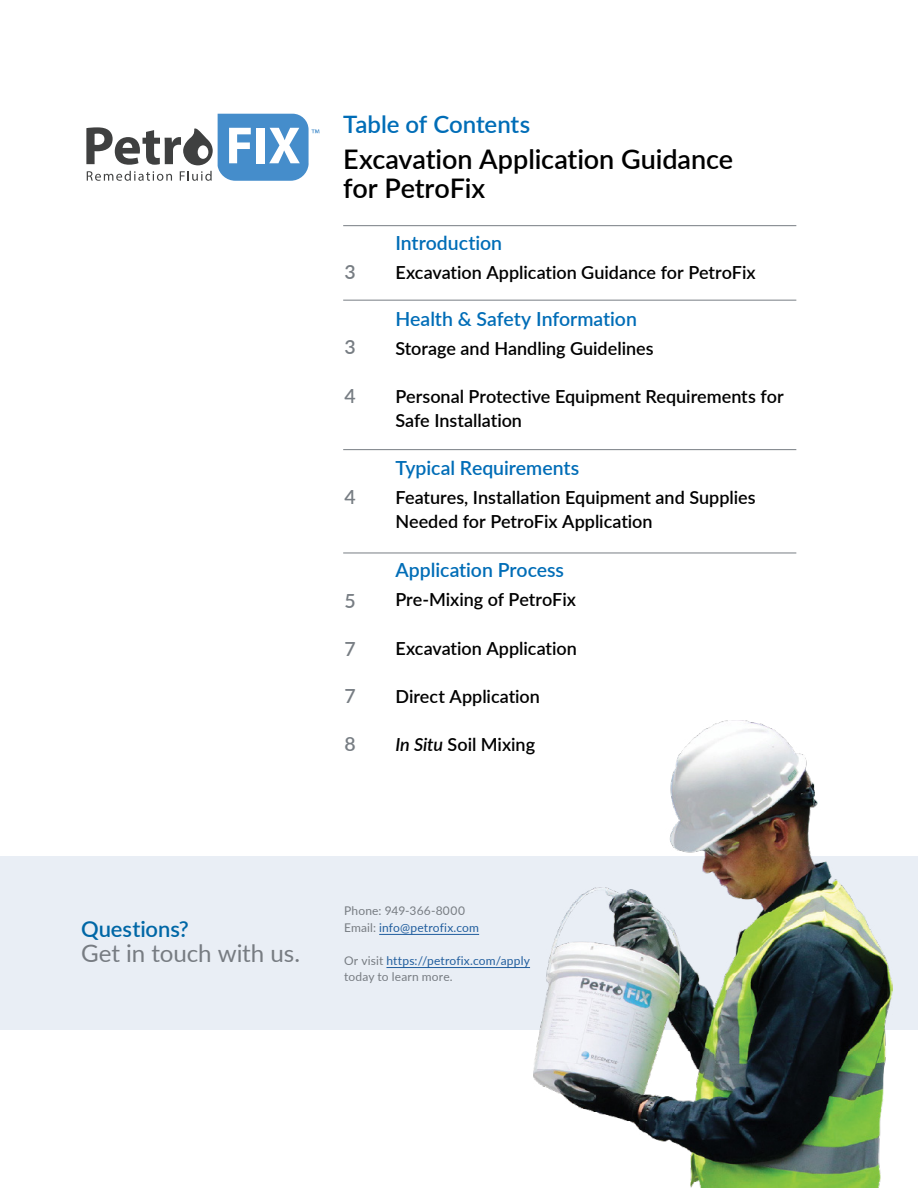
<style>
.page{position:relative;width:918px;height:1188px;background:#fff}
.page>*{position:absolute;margin:0;border:0;box-sizing:border-box;transform-origin:0 0}
.t1{font:600 27px/29.7px "Lato";letter-spacing:-.005em;color:#000}
.t2{font:24.15px "Lato";letter-spacing:-.005em;color:#777c82}
.t3{font:600 24px "Lato";color:#006db7}
.t4{font:600 21.9px "Lato";color:#0067a6}
.t5{font:600 19.5px "Lato";color:#006db7}
.t6{font:600 19.5px "Lato";color:#777d83}
.t7{font:600 18px/24px "Lato";color:#000}
.t8{font:12px/16.5px "Lato";letter-spacing:.015em;color:#215e9e}
.t9{font:12px/16.5px "Lato";letter-spacing:.015em;color:#777c82}
.s1{font-style:italic}
.s2{color:#215e9e}
.s3{color:#777c82}
</style>
<div class="page">
<div style="left:0;top:857px;width:918px;height:173px;background:#e9eef5"></div>
<hr style="left:379px;top:934px;width:100px;height:1px;background:#215e9e">
<hr style="left:386px;top:967px;width:144px;height:1px;background:#215e9e">
<svg style="left:86px;top:114px;width:233px;height:67px"></svg>
<div style="left:198px;top:145px;width:10px;height:14px;background:#fff;border-radius:50%"></div>
<img style="left:534px;top:721px;width:358px;height:467px">
<hr style="left:343px;top:225px;width:453px;height:1px;background:#777d83">
<hr style="left:343px;top:300px;width:453px;height:1px;background:#777d83">
<hr style="left:343px;top:449px;width:453px;height:1px;background:#777d83">
<hr style="left:343px;top:553px;width:453px;height:1px;background:#777d83">
<h3 class="t3" style="left:343px;top:107px;width:188px">Table of Contents</h3>
<h1 class="t1" style="left:343px;top:143px;width:391px">Excavation Application Guidance for PetroFix</h1>
<p class="t5" style="left:395px;top:229px;width:108px">Introduction</p>
<p class="t6" style="left:345px;top:258px;width:13px">3</p>
<p class="t7" style="left:395px;top:259px;width:362px">Excavation Application Guidance for PetroFix</p>
<p class="t6" style="left:345px;top:333px;width:13px">3</p>
<p class="t6" style="left:345px;top:382px;width:13px">4</p>
<p class="t6" style="left:345px;top:483px;width:13px">4</p>
<p class="t6" style="left:345px;top:586px;width:13px">5</p>
<p class="t6" style="left:345px;top:634px;width:13px">7</p>
<p class="t6" style="left:345px;top:682px;width:13px">7</p>
<p class="t6" style="left:345px;top:730px;width:13px">8</p>
<p class="t5" style="left:395px;top:305px;width:243px">Health &amp; Safety Information</p>
<p class="t7" style="left:395px;top:335px;width:260px">Storage and Handling Guidelines</p>
<p class="t7" style="left:395px;top:384px;width:390px">Personal Protective Equipment Requirements for<br>Safe Installation</p>
<p class="t5" style="left:395px;top:453px;width:185px">Typical Requirements</p>
<p class="t7" style="left:395px;top:484px;width:362px">Features, Installation Equipment and Supplies<br>Needed for PetroFix Application</p>
<p class="t5" style="left:395px;top:556px;width:170px">Application Process</p>
<p class="t7" style="left:395px;top:587px;width:182px">Pre-Mixing of PetroFix</p>
<p class="t7" style="left:395px;top:635px;width:183px">Excavation Application</p>
<p class="t7" style="left:395px;top:684px;width:146px">Direct Application</p>
<p class="t7" style="left:395px;top:732px;width:141px"><span class="s1">In Situ</span> Soil Mixing</p>
<p class="t4" style="left:81px;top:914px;width:109px">Questions?</p>
<h2 class="t2" style="left:81px;top:936px;width:221px">Get in touch with us.</h2>
<p class="t9" style="left:344px;top:902px;width:137px">Phone: 949-366-8000<br>Email: <span class="s2">info@petrofix.com</span></p>
<p class="t8" style="left:344px;top:952px;width:187px"><span class="s3">Or visit</span> https://petrofix.com/apply <span class="s3">today to learn more.</span></p>
</div>
